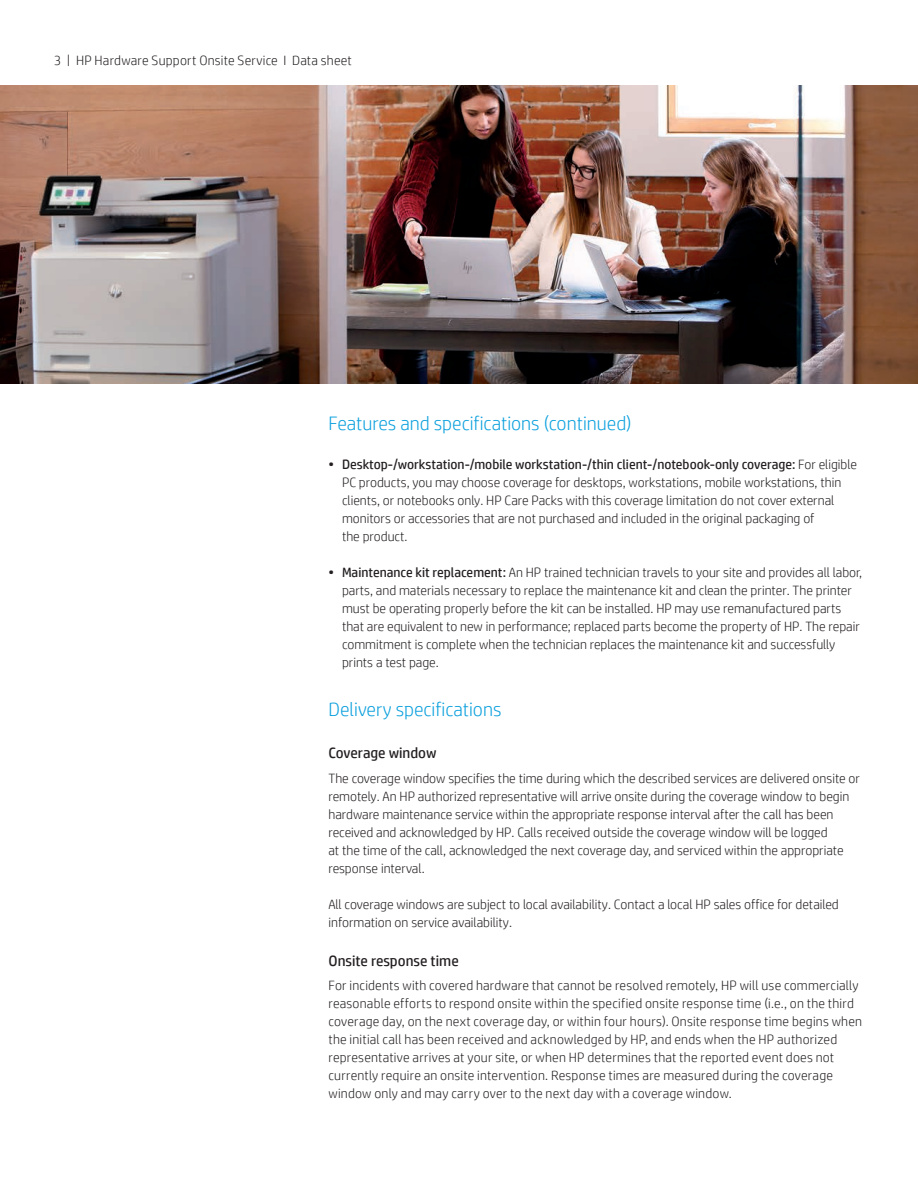
<style>
.page{position:relative;width:918px;height:1188px;background:#fff}
.page>*{position:absolute;margin:0;border:0;box-sizing:border-box;transform-origin:0 0}
.t1{font:300 19.5px "HP Simplified";color:#0ca0dd}
.t2{font:15px "HP Simplified";color:#231f20}
.t3{font:300 13.5px/18px "HP Simplified";color:#231f20}
.s1{font-weight:400}
</style>
<div class="page">
<img style="left:0;top:86px;width:918px;height:297px">
<p class="t3" style="left:54px;top:51px;width:299px">3 | HP Hardware Support Onsite Service I Data sheet</p>
<h1 class="t1" style="left:328px;top:411px;width:305px">Features and specifications (continued)</h1>
<p class="t3" style="left:342px;top:455px;width:516px;text-indent:-14px"><span class="s1">• Desktop-/workstation-/mobile workstation-/thin client-/notebook-only coverage:</span> For eligible PC products, you may choose coverage for desktops, workstations, mobile workstations, thin clients, or notebooks only. HP Care Packs with this coverage limitation do not cover external monitors or accessories that are not purchased and included in the original packaging of<br>the product.</p>
<p class="t3" style="left:342px;top:563px;width:522px;text-indent:-14px"><span class="s1">• Maintenance kit replacement:</span> An HP trained technician travels to your site and provides all labor, parts, and materials necessary to replace the maintenance kit and clean the printer. The printer must be operating properly before the kit can be installed. HP may use remanufactured parts that are equivalent to new in performance; replaced parts become the property of HP. The repair commitment is complete when the technician replaces the maintenance kit and successfully prints a test page.</p>
<h1 class="t1" style="left:328px;top:696px;width:175px">Delivery specifications</h1>
<p class="t2" style="left:328px;top:743px;width:110px">Coverage window</p>
<p class="t3" style="left:328px;top:769px;width:533px">The coverage window specifies the time during which the described services are delivered onsite or remotely. An HP authorized representative will arrive onsite during the coverage window to begin hardware maintenance service within the appropriate response interval after the call has been received and acknowledged by HP. Calls received outside the coverage window will be logged<br>at the time of the call, acknowledged the next coverage day, and serviced within the appropriate response interval.</p>
<p class="t3" style="left:328px;top:895px;width:512px">All coverage windows are subject to local availability. Contact a local HP sales office for detailed information on service availability.</p>
<p class="t2" style="left:328px;top:951px;width:132px">Onsite response time</p>
<p class="t3" style="left:328px;top:976px;width:535px">For incidents with covered hardware that cannot be resolved remotely, HP will use commercially reasonable efforts to respond onsite within the specified onsite response time (i.e., on the third coverage day, on the next coverage day, or within four hours). Onsite response time begins when the initial call has been received and acknowledged by HP, and ends when the HP authorized representative arrives at your site, or when HP determines that the reported event does not currently require an onsite intervention. Response times are measured during the coverage window only and may carry over to the next day with a coverage window.</p>
</div>
